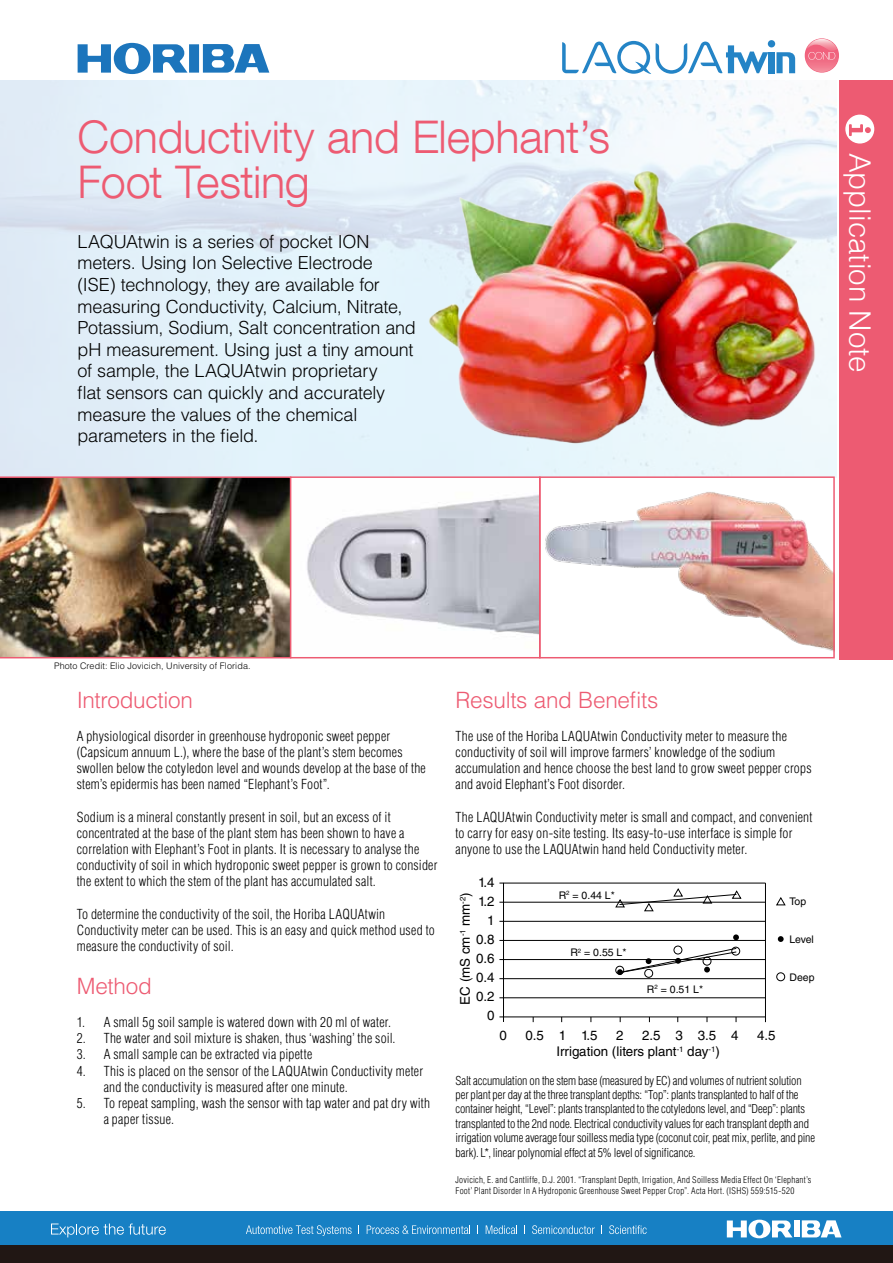
<style>
.page{position:relative;width:893px;height:1263px;background:#fff}
.page>*{position:absolute;margin:0;border:0;box-sizing:border-box;transform-origin:0 0}
.t1{font:300 45px/45px "Helvetica Neue LT Com";letter-spacing:-.005em;color:#ed5b72}
.t2{font:300 29.55px "Helv";color:#fff}
.t3{font:300 22.5px "Helvetica LT Std";letter-spacing:-.01em;color:#ed5b72}
.t4{font:300 18px/21.6px "Helvetica LT Std";letter-spacing:-.015em;color:#000}
.t5{font:300 condensed 13.5px/16.2px "Helvetica LT Std";letter-spacing:.015em;color:#000}
.t6{font:13.35px/19px "Helvetica LT Std";color:#000;text-align:right}
.t7{font:300 condensed 12px/14.4px "Helvetica LT Std";letter-spacing:-.01em;color:#000}
.t8{font:10.5px "Helvetica LT Std";color:#000}
.t9{font:300 condensed 9px/10.8px "Helvetica LT Std";letter-spacing:.03em;color:#000}
.t10{font:300 9px "Helvetica LT Std";letter-spacing:.015em;color:#000}
</style>
<div class="page">
<svg style="left:78px;top:43px;width:191px;height:31px"></svg>
<div style="left:0;top:1212px;width:893px;height:34px;background:#1780c4"></div>
<div style="left:0;top:1246px;width:893px;height:17px;background:#211714"></div>
<div style="left:793px;top:1220px;width:6px;height:17px;background:#fff"></div>
<svg style="left:727px;top:1219px;width:66px;height:19px"></svg>
<svg style="left:802px;top:1220px;width:39px;height:17px"></svg>
<svg style="left:51px;top:1223px;width:115px;height:14px"></svg>
<svg style="left:246px;top:1225px;width:106px;height:11px"></svg>
<svg style="left:367px;top:1225px;width:103px;height:9px"></svg>
<svg style="left:486px;top:1225px;width:31px;height:9px"></svg>
<svg style="left:532px;top:1225px;width:63px;height:9px"></svg>
<svg style="left:609px;top:1225px;width:38px;height:9px"></svg>
<svg style="left:562px;top:41px;width:206px;height:33px"></svg>
<div style="left:769px;top:52px;width:6px;height:21px;background:#2484c6"></div>
<svg style="left:776px;top:52px;width:19px;height:21px"></svg>
<div style="left:768px;top:40px;width:7px;height:7px;background:#2484c6;border-radius:50%"></div>
<div style="left:839px;top:81px;width:54px;height:579px;background:#ed5b72"></div>
<div style="left:845px;top:115px;width:29px;height:29px;background:#fff;border-radius:50%"></div>
<svg style="left:849px;top:124px;width:22px;height:12px"></svg>
<img style="left:307px;top:494px;width:232px;height:141px">
<img style="left:0;top:476px;width:290px;height:182px">
<div style="left:290px;top:476px;width:251px;height:182px;border:1px solid #ed5b72"></div>
<img style="left:545px;top:492px;width:288px;height:159px">
<div style="left:539px;top:476px;width:296px;height:182px;border:1px solid #ed5b72"></div>
<svg style="left:805px;top:38px;width:34px;height:35px"></svg>
<img style="left:835px;top:44px;width:2px;height:7px">
<svg style="left:805px;top:39px;width:30px;height:33px"></svg>
<img style="left:426px;top:143px;width:396px;height:326px">
<hr style="left:499px;top:883px;width:266px;height:1px;background:#000">
<hr style="left:499px;top:902px;width:266px;height:1px;background:#000">
<hr style="left:499px;top:921px;width:266px;height:1px;background:#000">
<hr style="left:499px;top:940px;width:266px;height:1px;background:#000">
<hr style="left:499px;top:959px;width:266px;height:1px;background:#000">
<hr style="left:499px;top:978px;width:266px;height:1px;background:#000">
<hr style="left:499px;top:997px;width:266px;height:1px;background:#000">
<hr style="left:499px;top:1016px;width:266px;height:1px;background:#000">
<hr style="left:503px;top:883px;width:1px;height:139px;background:#000">
<div style="left:615px;top:966px;width:9px;height:8px;border:1px solid #000;border-radius:50%"></div>
<div style="left:644px;top:969px;width:9px;height:9px;border:1px solid #000;border-radius:50%"></div>
<div style="left:674px;top:946px;width:8px;height:8px;border:1px solid #000;border-radius:50%"></div>
<div style="left:731px;top:947px;width:9px;height:8px;border:1px solid #000;border-radius:50%"></div>
<svg style="left:733px;top:934px;width:6px;height:6px"></svg>
<div style="left:776px;top:972px;width:9px;height:9px;border:1px solid #000;border-radius:50%"></div>
<svg style="left:778px;top:936px;width:6px;height:6px"></svg>
<svg style="left:776px;top:897px;width:10px;height:9px"></svg>
<svg style="left:615px;top:888px;width:127px;height:24px"></svg>
<svg style="left:617px;top:947px;width:120px;height:28px"></svg>
<hr style="left:765px;top:883px;width:1px;height:139px;background:#000">
<h1 class="t1" style="left:78px;top:113px;width:534px">Conductivity and Elephant’s<br>Foot Testing</h1>
<p class="t4" style="left:78px;top:230px;width:340px">LAQUAtwin is a series of pocket ION meters. Using Ion Selective Electrode<br>(ISE) technology, they are available for measuring Conductivity, Calcium, Nitrate, Potassium, Sodium, Salt concentration and pH measurement. Using just a tiny amount of sample, the LAQUAtwin proprietary<br>flat sensors can quickly and accurately measure the values of the chemical parameters in the field.</p>
<h2 class="t2" style="left:878px;top:153px;width:222px;rotate:90deg">Application Note</h2>
<p class="t10" style="left:54px;top:660px;width:198px">Photo Credit: Elio Jovicich, University of Florida.</p>
<h3 class="t3" style="left:77px;top:686px;width:118px">Introduction</h3>
<p class="t5" style="left:77px;top:727px;width:351px">A physiological disorder in greenhouse hydroponic sweet pepper (Capsicum annuum L.), where the base of the plant’s stem becomes swollen below the cotyledon level and wounds develop at the base of the stem’s epidermis has been named “Elephant’s Foot”.</p>
<p class="t5" style="left:77px;top:808px;width:362px">Sodium is a mineral constantly present in soil, but an excess of it concentrated at the base of the plant stem has been shown to have a correlation with Elephant’s Foot in plants. It is necessary to analyse the conductivity of soil in which hydroponic sweet pepper is grown to consider the extent to which the stem of the plant has accumulated salt.</p>
<p class="t5" style="left:77px;top:906px;width:360px">To determine the conductivity of the soil, the Horiba LAQUAtwin<br>Conductivity meter can be used. This is an easy and quick method used to measure the conductivity of soil.</p>
<h3 class="t3" style="left:77px;top:972px;width:77px">Method</h3>
<p class="t5" style="left:77px;top:1014px;width:316px">1. A small 5g soil sample is watered down with 20 ml of water.</p>
<p class="t5" style="left:77px;top:1030px;width:320px">2. The water and soil mixture is shaken, thus ‘washing’ the soil.</p>
<p class="t5" style="left:77px;top:1046px;width:237px">3. A small sample can be extracted via pipette</p>
<p class="t5" style="left:104px;top:1062px;width:321px;text-indent:-27px">4. This is placed on the sensor of the LAQUAtwin Conductivity meter and the conductivity is measured after one minute.</p>
<p class="t5" style="left:104px;top:1095px;width:328px;text-indent:-27px">5. To repeat sampling, wash the sensor with tap water and pat dry with a paper tissue.</p>
<h3 class="t3" style="left:455px;top:686px;width:204px">Results and Benefits</h3>
<p class="t5" style="left:455px;top:727px;width:358px">The use of the Horiba LAQUAtwin Conductivity meter to measure the conductivity of soil will improve farmers’ knowledge of the sodium accumulation and hence choose the best land to grow sweet pepper crops and avoid Elephant’s Foot disorder.</p>
<p class="t5" style="left:455px;top:808px;width:358px">The LAQUAtwin Conductivity meter is small and compact, and convenient to carry for easy on-site testing. Its easy-to-use interface is simple for anyone to use the LAQUAtwin hand held Conductivity meter.</p>
<p class="t6" style="left:476px;top:873px;width:20px">1.4<br>1.2<br>1<br>0.8<br>0.6<br>0.4<br>0.2<br>0</p>
<p class="t6" style="left:456px;top:1004px;width:114px;rotate:-90deg">EC (mS cm<sup>-1</sup> mm<sup>-2</sup>)</p>
<p class="t8" style="left:559px;top:889px;width:58px">R<sup>2</sup> = 0.44 L*</p>
<p class="t8" style="left:570px;top:947px;width:58px">R<sup>2</sup> = 0.55 L*</p>
<p class="t8" style="left:647px;top:983px;width:58px">R<sup>2</sup> = 0.51 L*</p>
<p class="t6" style="left:499px;top:1026px;width:9px">0</p>
<p class="t6" style="left:525px;top:1026px;width:74px">0.5 1 1.5</p>
<p class="t6" style="left:616px;top:1026px;width:9px">2</p>
<p class="t6" style="left:642px;top:1026px;width:98px">2.5 3 3.5 4</p>
<p class="t6" style="left:757px;top:1026px;width:20px">4.5</p>
<p class="t6" style="left:556px;top:1042px;width:165px">Irrigation (liters plant<sup>-1</sup> day<sup>-1</sup>)</p>
<p class="t8" style="left:789px;top:895px;width:18px">Top</p>
<p class="t8" style="left:789px;top:933px;width:26px">Level</p>
<p class="t8" style="left:789px;top:971px;width:27px">Deep</p>
<p class="t7" style="left:455px;top:1073px;width:361px">Salt accumulation on the stem base (measured by EC) and volumes of nutrient solution per plant per day at the three transplant depths: “Top”: plants transplanted to half of the container height, “Level”: plants transplanted to the cotyledons level, and “Deep”: plants transplanted to the 2nd node. Electrical conductivity values for each transplant depth and irrigation volume average four soilless media type (coconut coir, peat mix, perlite, and pine bark). L*, linear polynomial effect at 5% level of significance.</p>
<p class="t9" style="left:455px;top:1174px;width:357px">Jovicich, E. and Cantliffe, D.J. 2001. “Transplant Depth, Irrigation, And Soilless Media Effect On ‘Elephant’s<br>Foot’ Plant Disorder In A Hydroponic Greenhouse Sweet Pepper Crop”. Acta Hort. (ISHS) 559:515-520</p>
</div>
